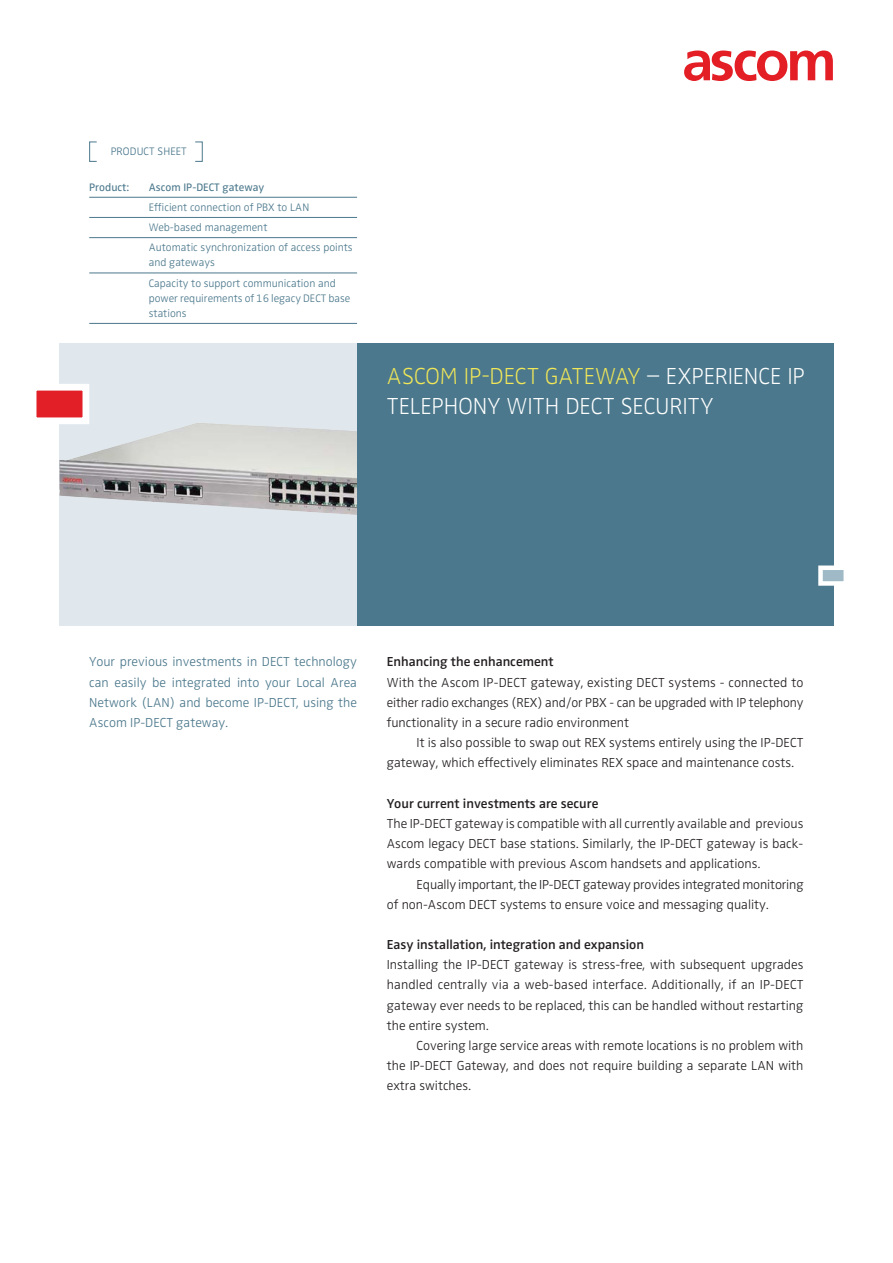
<style>
.page{position:relative;width:893px;height:1263px;background:#fff}
.page>*{position:absolute;margin:0;border:0;box-sizing:border-box;transform-origin:0 0}
.t1{font:200 24px/30.3px "Ascom Zwo";letter-spacing:-.005em;color:#fff}
.t2{font:300 13.5px/20.2px "Ascom Zwo";color:#231f20;text-align:justify}
.t3{font:300 13.5px/20.2px "Ascom Zwo";color:#4b788c;text-align:justify}
.t4{font:600 13.5px "Ascom Zwo";color:#231f20}
.t5{font:300 11.25px/20.2px "Ascom Zwo";color:#4b788c}
.t6{font:11.25px "Ascom Zwo";color:#4b788c}
.s1{color:#f1e758}
</style>
<div class="page">
<svg style="left:684px;top:51px;width:149px;height:30px"></svg>
<svg style="left:60px;top:343px;width:297px;height:283px;background:#d9e0e3"></svg>
<img style="left:60px;top:423px;width:135px;height:76px">
<div style="left:357px;top:343px;width:476px;height:283px;background:#4b788c"></div>
<hr style="left:89px;top:197px;width:268px;height:1px;background:#4b788c">
<hr style="left:89px;top:217px;width:268px;height:1px;background:#4b788c">
<hr style="left:89px;top:237px;width:268px;height:1px;background:#4b788c">
<hr style="left:89px;top:273px;width:268px;height:1px;background:#4b788c">
<hr style="left:89px;top:323px;width:268px;height:1px;background:#4b788c">
<div style="left:89px;top:142px;width:8px;height:20px;border:1px solid #4b788c"></div>
<div style="left:195px;top:142px;width:8px;height:20px;border:1px solid #4b788c"></div>
<div style="left:33px;top:387px;width:53px;height:34px;background:#e21e26"></div>
<div style="left:30px;top:384px;width:59px;height:40px;border:7px solid #fff"></div>
<div style="left:820px;top:568px;width:26px;height:15px;background:#9fb9c6"></div>
<div style="left:818px;top:566px;width:30px;height:20px;border:4px solid #fff"></div>
<p class="t5" style="left:111px;top:142px;width:78px">PRODUCT SHEET</p>
<p class="t6" style="left:89px;top:183px;width:41px">Product:</p>
<p class="t6" style="left:149px;top:183px;width:117px">Ascom IP-DECT gateway</p>
<p class="t5" style="left:149px;top:198px;width:205px">Efficient connection of PBX to LAN<br>Web-based management<br>Automatic synchronization of access points</p>
<p class="t5" style="left:149px;top:253px;width:189px">and gateways<br>Capacity to support communication and</p>
<p class="t5" style="left:149px;top:291px;width:203px;line-height:15.1px">power requirements of 16 legacy DECT base stations</p>
<h1 class="t1" style="left:387px;top:360px;width:419px"><span class="s1">ASCOM IP-DECT GATEWAY</span> – EXPERIENCE IP<br>TELEPHONY WITH DECT SECURITY</h1>
<p class="t3" style="left:89px;top:653px;width:269px">Your previous investments in DECT technology can easily be integrated into your Local Area Network (LAN) and become IP-DECT, using the Ascom IP-DECT gateway.</p>
<p class="t4" style="left:387px;top:657px;width:168px">Enhancing the enhancement</p>
<p class="t2" style="left:387px;top:673px;width:418px">With the Ascom IP-DECT gateway, existing DECT systems - connected to either radio exchanges (REX) and/or PBX - can be upgraded with IP telephony functionality in a secure radio environment</p>
<p class="t2" style="left:387px;top:733px;width:418px;text-indent:30px">It is also possible to swap out REX systems entirely using the IP-DECT gateway, which effectively eliminates REX space and maintenance costs.</p>
<p class="t4" style="left:387px;top:798px;width:213px">Your current investments are secure</p>
<p class="t2" style="left:387px;top:814px;width:418px">The IP-DECT gateway is compatible with all currently available and previous Ascom legacy DECT base stations. Similarly, the IP-DECT gateway is back&shy;wards compatible with previous Ascom handsets and applications.</p>
<p class="t2" style="left:387px;top:875px;width:418px;text-indent:30px">Equally important, the IP-DECT gateway provides integrated monitoring of non-Ascom DECT systems to ensure voice and messaging quality.</p>
<p class="t4" style="left:387px;top:939px;width:259px">Easy installation, integration and expansion</p>
<p class="t2" style="left:387px;top:956px;width:418px">Installing the IP-DECT gateway is stress-free, with subsequent upgrades handled centrally via a web-based interface. Additionally, if an IP-DECT gateway ever needs to be replaced, this can be handled without restarting the entire system.</p>
<p class="t2" style="left:387px;top:1036px;width:418px;text-indent:30px">Covering large service areas with remote locations is no problem with the IP-DECT Gateway, and does not require building a separate LAN with extra switches.</p>
</div>
